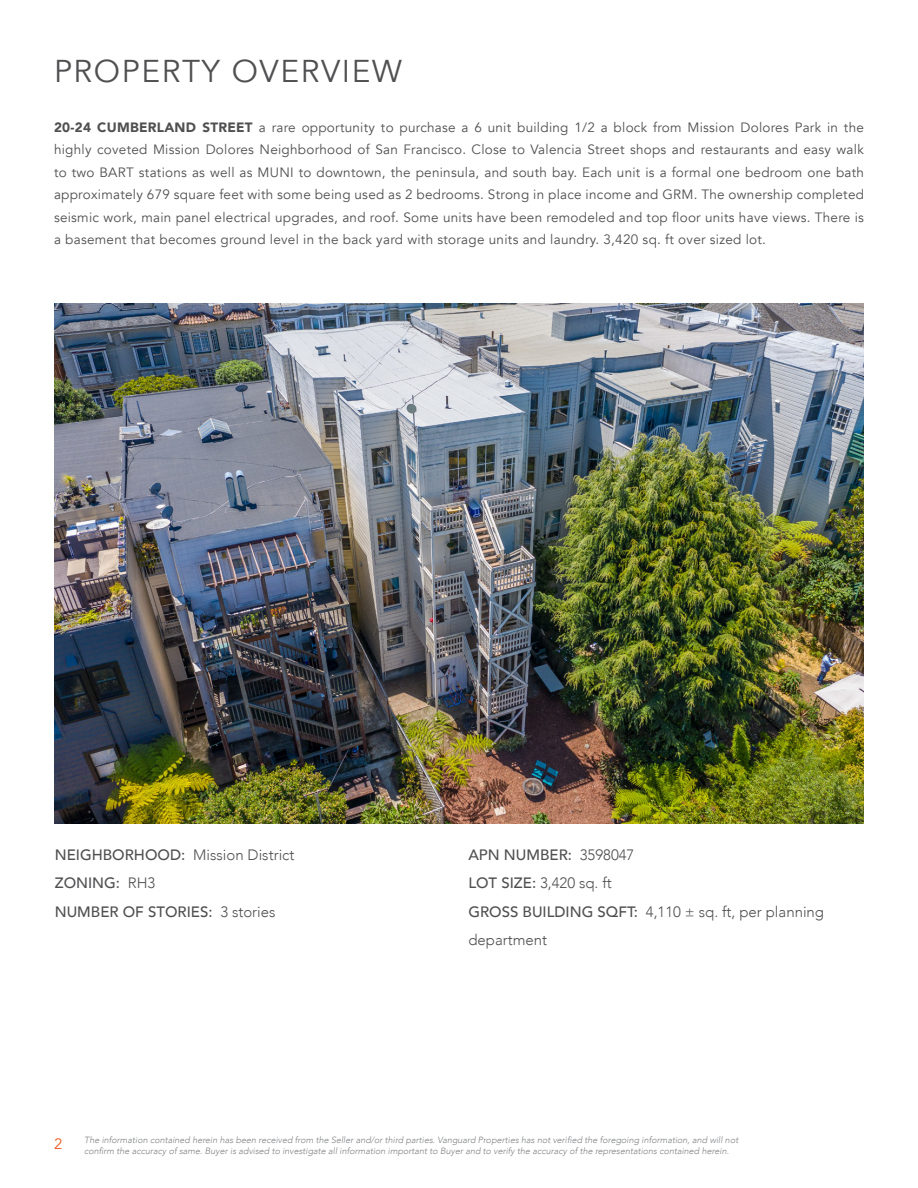
<style>
.page{position:relative;width:918px;height:1188px;background:#fff}
.page>*{position:absolute;margin:0;border:0;box-sizing:border-box;transform-origin:0 0}
.t1{font:31.5px "Avenir";letter-spacing:.05em;color:#505052}
.t2{font:300 15px/28.5px "Avenir";color:#505052}
.t3{font:500 15px "Avenir";color:#505052}
.t4{font:15px "Avenir";color:#ef5b22}
.t5{font:13.5px/22.5px "Avenir";letter-spacing:.02em;color:#505052;text-align:justify}
.t6{font:italic 300 9px/10.8px "Avenir";color:#808285}
.s1{font-weight:900}
.s2{font-weight:500}
.s3{font-weight:300}
</style>
<div class="page">
<img style="left:54px;top:303px;width:810px;height:521px">
<p class="t1" style="left:54px;top:52px;width:349px">PROPERTY OVERVIEW</p>
<p class="t5" style="left:54px;top:116px;width:812px"><span class="s1">20-24 CUMBERLAND STREET</span> a rare opportunity to purchase a 6 unit building 1/2 a block from Mission Dolores Park in the highly coveted Mission Dolores Neighborhood of San Francisco. Close to Valencia Street shops and restaurants and easy walk to two BART stations as well as MUNI to downtown, the peninsula, and south bay. Each unit is a formal one bedroom one bath approximately 679 square feet with some being used as 2 bedrooms. Strong in place income and GRM. The ownership completed seismic work, main panel electrical upgrades, and roof. Some units have been remodeled and top floor units have views. There is a basement that becomes ground level in the back yard with storage units and laundry. 3,420 sq. ft over sized lot.</p>
<p class="t2" style="left:55px;top:840px;width:241px"><span class="s2">NEIGHBORHOOD:</span> Mission District</p>
<p class="t3" style="left:55px;top:870px;width:102px">ZONING: <span class="s3">RH3</span></p>
<p class="t3" style="left:55px;top:898px;width:222px">NUMBER OF STORIES: <span class="s3">3 stories</span></p>
<p class="t3" style="left:468px;top:841px;width:168px">APN NUMBER: <span class="s3">3598047</span></p>
<p class="t2" style="left:468px;top:869px;width:145px"><span class="s2">LOT SIZE:</span> 3,420 sq. ft</p>
<p class="t2" style="left:468px;top:897px;width:357px"><span class="s2">GROSS BUILDING SQFT:</span> 4,110 ± sq. ft, per planning department</p>
<p class="t4" style="left:54px;top:1135px;width:10px">2</p>
<p class="t6" style="left:84px;top:1135px;width:656px">The information contained herein has been received from the Seller and/or third parties. Vanguard Properties has not verified the foregoing information, and will not confirm the accuracy of same. Buyer is advised to investigate all information important to Buyer and to verify the accuracy of the representations contained herein.</p>
</div>
